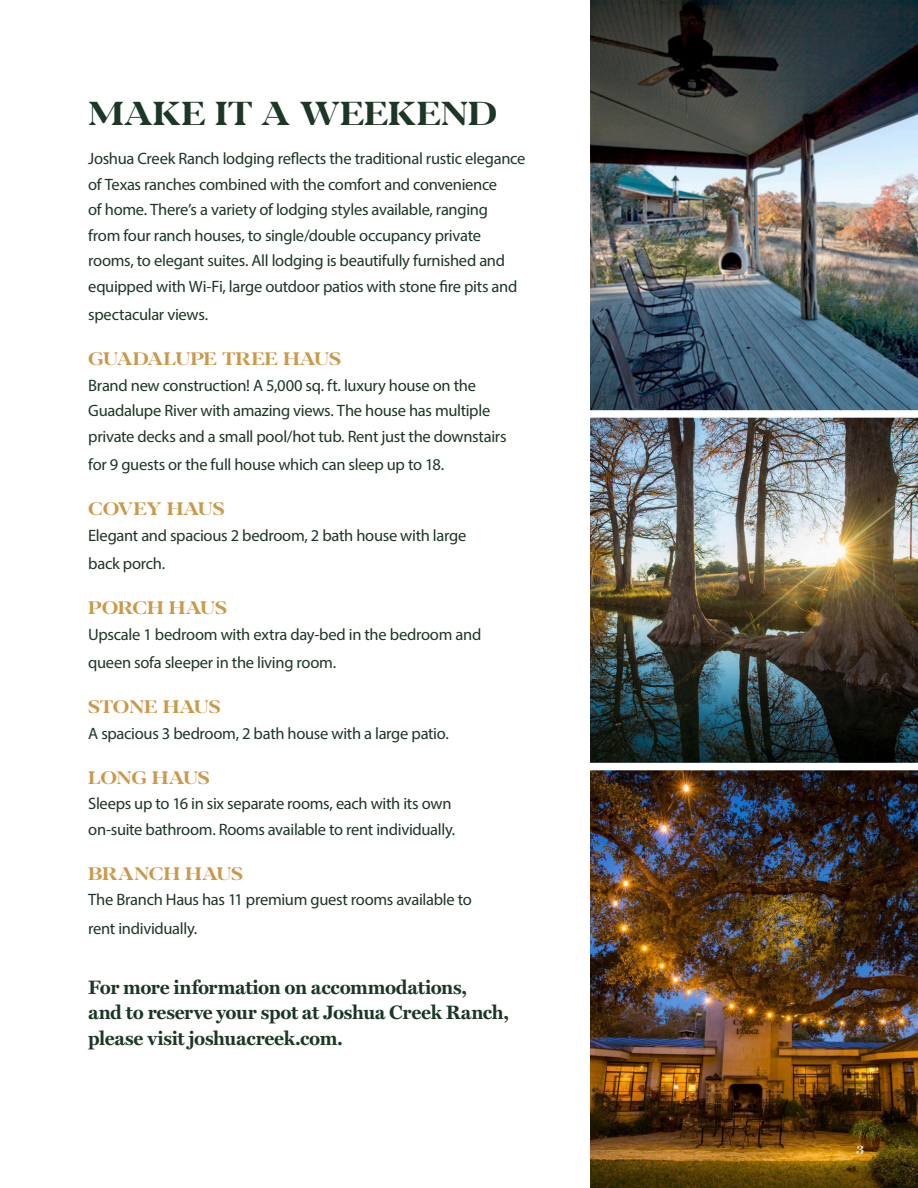
<style>
.page{position:relative;width:918px;height:1188px;background:#fff}
.page>*{position:absolute;margin:0;border:0;box-sizing:border-box;transform-origin:0 0}
.t1{font:700 33px "Blacker Pro Tit";color:#1c3725}
.t2{font:700 19.5px/25.5px "Miller Text";letter-spacing:-.015em;color:#1c3725}
.t3{font:700 18px "Blacker Pro Tit";letter-spacing:-.01em;color:#ca994a}
.t4{font:16.5px/25.5px "Myriad Pro";letter-spacing:-.02em;color:#1c3725}
.t5{font:700 13.5px "Miller Text";color:#dfd7c0}
</style>
<div class="page">
<img style="left:591px;top:0;width:327px;height:410px">
<img style="left:591px;top:418px;width:327px;height:345px">
<img style="left:591px;top:770px;width:327px;height:418px">
<p class="t1" style="left:88px;top:90px;width:64px">MAKE</p>
<p class="t1" style="left:215px;top:90px;width:152px">IT A WEEKEND</p>
<p class="t4" style="left:88px;top:146px;width:439px">Joshua Creek Ranch lodging reflects the traditional rustic elegance of Texas ranches combined with the comfort and convenience<br>of home. There’s a variety of lodging styles available, ranging<br>from four ranch houses, to single/double occupancy private rooms, to elegant suites. All lodging is beautifully furnished and equipped with Wi-Fi, large outdoor patios with stone fire pits and</p>
<p class="t4" style="left:88px;top:302px;width:121px">spectacular views.</p>
<p class="t3" style="left:88px;top:346px;width:31px">GUADALUPE</p>
<p class="t3" style="left:222px;top:346px;width:29px">TREE</p>
<p class="t3" style="left:283px;top:346px;width:16px">HAUS</p>
<p class="t4" style="left:88px;top:372px;width:420px">Brand new construction! A 5,000 sq. ft. luxury house on the<br>Guadalupe River with amazing views. The house has multiple private decks and a small pool/hot tub. Rent just the downstairs</p>
<p class="t4" style="left:88px;top:452px;width:357px">for 9 guests or the full house which can sleep up to 18.</p>
<p class="t3" style="left:88px;top:496px;width:94px">COVEY HAUS</p>
<p class="t4" style="left:88px;top:521px;width:380px;line-height:28.5px">Elegant and spacious 2 bedroom, 2 bath house with large back porch.</p>
<p class="t3" style="left:88px;top:595px;width:16px">POR</p>
<p class="t3" style="left:133px;top:595px;width:52px">CH HAUS</p>
<p class="t4" style="left:88px;top:620px;width:395px;line-height:28.5px">Upscale 1 bedroom with extra day-bed in the bedroom and queen sofa sleeper in the living room.</p>
<p class="t3" style="left:88px;top:694px;width:41px">STONE</p>
<p class="t3" style="left:163px;top:694px;width:16px">HAUS</p>
<p class="t4" style="left:88px;top:720px;width:362px">A spacious 3 bedroom, 2 bath house with a large patio.</p>
<p class="t3" style="left:88px;top:765px;width:16px">LON</p>
<p class="t3" style="left:131px;top:765px;width:36px">G HAUS</p>
<p class="t4" style="left:88px;top:791px;width:368px">Sleeps up to 16 in six separate rooms, each with its own on-suite bathroom. Rooms available to rent individually.</p>
<p class="t3" style="left:88px;top:861px;width:31px">BRAN</p>
<p class="t3" style="left:149px;top:861px;width:52px">CH HAUS</p>
<p class="t4" style="left:88px;top:885px;width:385px;line-height:28.5px">The Branch Haus has 11 premium guest rooms available to rent individually.</p>
<p class="t2" style="left:88px;top:973px;width:422px">For more information on accommodations,<br>and to reserve your spot at Joshua Creek Ranch, please visit joshuacreek.com.</p>
<p class="t5" style="left:856px;top:1139px;width:9px">3</p>
</div>
